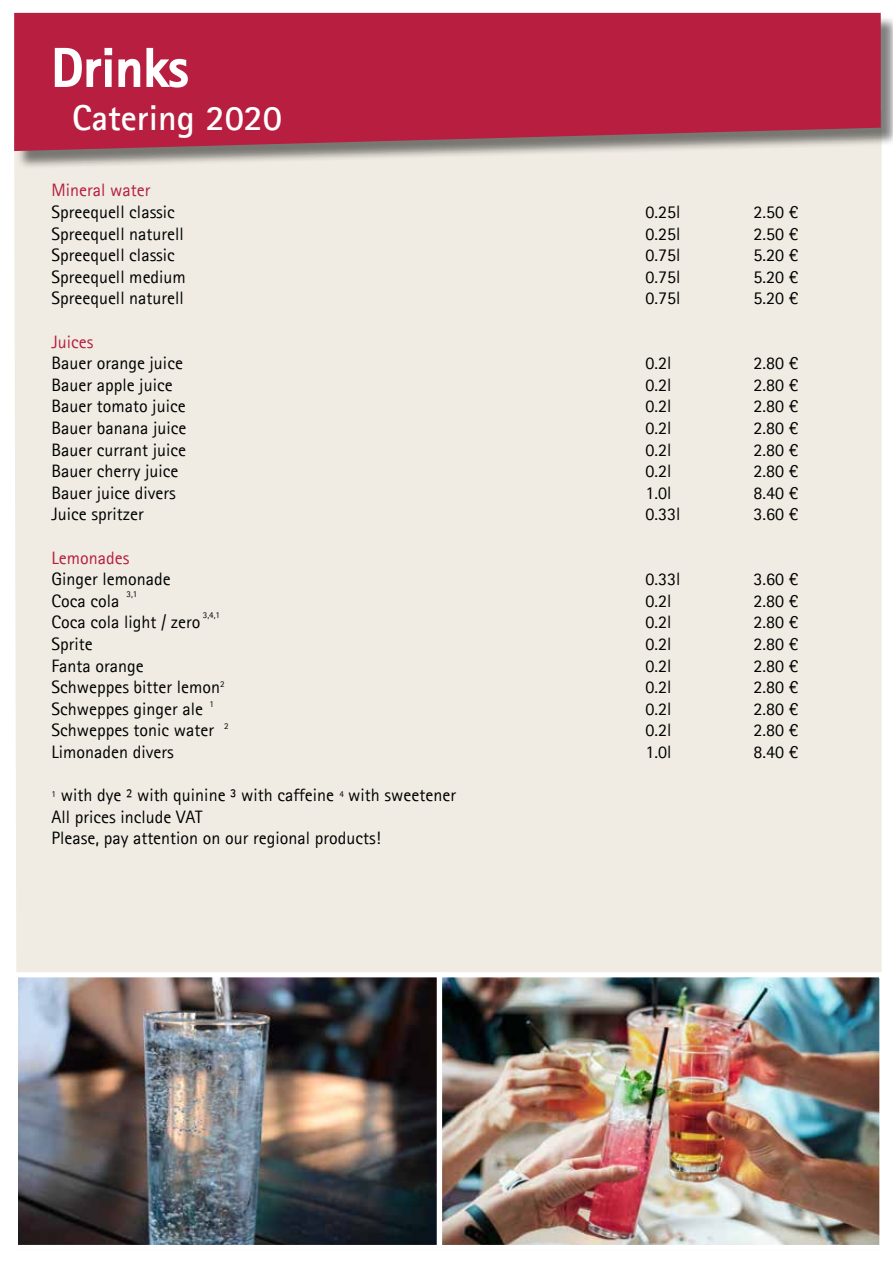
<style>
.page{position:relative;width:893px;height:1263px;background:#fff}
.page>*{position:absolute;margin:0;border:0;box-sizing:border-box;transform-origin:0 0}
.t1{font:700 54px "Agfa Rotis Sans Serif";color:#fff}
.t2{font:700 36px "Agfa Rotis Sans Serif";color:#fff}
.t3{font:18px/21.6px "Agfa Rotis Sans Serif";color:#000}
.t4{font:18px "Agfa Rotis Sans Serif";color:#b71e3f}
.t5{font:9px "Agfa Rotis Sans Serif";color:#000}
</style>
<div class="page">
<div style="left:14px;top:151px;width:868px;height:821px;background:#f0ece3"></div>
<div style="left:16px;top:15px;width:877px;height:155px;background:#000;opacity:.5"></div>
<svg style="left:14px;top:13px;width:867px;height:138px;background:#b42846"></svg>
<svg style="left:54px;top:47px;width:135px;height:42px;background:#c8546d"></svg>
<img style="left:19px;top:978px;width:860px;height:266px">
<div style="left:13px;top:972px;width:429px;height:278px;border:5px solid #fff"></div>
<div style="left:437px;top:972px;width:448px;height:278px;border:5px solid #fff"></div>
<h1 class="t1" style="left:51px;top:34px;width:138px">Drinks</h1>
<h2 class="t2" style="left:72px;top:95px;width:211px">Catering 2020</h2>
<p class="t4" style="left:51px;top:180px;width:100px">Mineral water</p>
<p class="t3" style="left:51px;top:201px;width:125px">Spreequell classic</p>
<p class="t3" style="left:645px;top:201px;width:37px">0.25l</p>
<p class="t3" style="left:753px;top:201px;width:46px">2.50 €</p>
<p class="t3" style="left:51px;top:223px;width:134px">Spreequell naturell</p>
<p class="t3" style="left:645px;top:223px;width:37px">0.25l</p>
<p class="t3" style="left:753px;top:223px;width:46px">2.50 €</p>
<p class="t3" style="left:51px;top:244px;width:125px">Spreequell classic</p>
<p class="t3" style="left:645px;top:244px;width:37px">0.75l</p>
<p class="t3" style="left:753px;top:244px;width:46px">5.20 €</p>
<p class="t3" style="left:51px;top:266px;width:136px">Spreequell medium</p>
<p class="t3" style="left:645px;top:266px;width:37px">0.75l</p>
<p class="t3" style="left:753px;top:266px;width:46px">5.20 €</p>
<p class="t3" style="left:51px;top:287px;width:134px">Spreequell naturell</p>
<p class="t3" style="left:645px;top:287px;width:37px">0.75l</p>
<p class="t3" style="left:753px;top:287px;width:46px">5.20 €</p>
<p class="t4" style="left:51px;top:331px;width:43px">Juices</p>
<p class="t3" style="left:51px;top:352px;width:133px">Bauer orange juice</p>
<p class="t3" style="left:645px;top:352px;width:28px">0.2l</p>
<p class="t3" style="left:753px;top:352px;width:46px">2.80 €</p>
<p class="t3" style="left:51px;top:374px;width:123px">Bauer apple juice</p>
<p class="t3" style="left:645px;top:374px;width:28px">0.2l</p>
<p class="t3" style="left:753px;top:374px;width:46px">2.80 €</p>
<p class="t3" style="left:51px;top:395px;width:136px">Bauer tomato juice</p>
<p class="t3" style="left:645px;top:395px;width:28px">0.2l</p>
<p class="t3" style="left:753px;top:395px;width:46px">2.80 €</p>
<p class="t3" style="left:51px;top:417px;width:136px">Bauer banana juice</p>
<p class="t3" style="left:645px;top:417px;width:28px">0.2l</p>
<p class="t3" style="left:753px;top:417px;width:46px">2.80 €</p>
<p class="t3" style="left:51px;top:439px;width:136px">Bauer currant juice</p>
<p class="t3" style="left:645px;top:439px;width:28px">0.2l</p>
<p class="t3" style="left:753px;top:439px;width:46px">2.80 €</p>
<p class="t3" style="left:51px;top:460px;width:128px">Bauer cherry juice</p>
<p class="t3" style="left:645px;top:460px;width:28px">0.2l</p>
<p class="t3" style="left:753px;top:460px;width:46px">2.80 €</p>
<p class="t3" style="left:51px;top:482px;width:126px">Bauer juice divers</p>
<p class="t3" style="left:645px;top:482px;width:28px">1.0l</p>
<p class="t3" style="left:753px;top:482px;width:46px">8.40 €</p>
<p class="t3" style="left:51px;top:503px;width:94px">Juice spritzer</p>
<p class="t3" style="left:645px;top:503px;width:37px">0.33l</p>
<p class="t3" style="left:753px;top:503px;width:46px">3.60 €</p>
<p class="t4" style="left:51px;top:547px;width:79px">Lemonades</p>
<p class="t3" style="left:51px;top:568px;width:121px">Ginger lemonade</p>
<p class="t3" style="left:645px;top:568px;width:37px">0.33l</p>
<p class="t3" style="left:753px;top:568px;width:46px">3.60 €</p>
<p class="t3" style="left:51px;top:590px;width:69px">Coca cola</p>
<p class="t3" style="left:645px;top:590px;width:28px">0.2l</p>
<p class="t3" style="left:753px;top:590px;width:46px">2.80 €</p>
<p class="t3" style="left:51px;top:611px;width:151px">Coca cola light / zero</p>
<p class="t3" style="left:645px;top:611px;width:28px">0.2l</p>
<p class="t3" style="left:753px;top:611px;width:46px">2.80 €</p>
<p class="t3" style="left:51px;top:633px;width:43px">Sprite</p>
<p class="t3" style="left:645px;top:633px;width:28px">0.2l</p>
<p class="t3" style="left:753px;top:633px;width:46px">2.80 €</p>
<p class="t3" style="left:51px;top:655px;width:94px">Fanta orange</p>
<p class="t3" style="left:645px;top:655px;width:28px">0.2l</p>
<p class="t3" style="left:753px;top:655px;width:46px">2.80 €</p>
<p class="t3" style="left:51px;top:676px;width:175px">Schweppes bitter lemon<sup>2</sup></p>
<p class="t3" style="left:645px;top:676px;width:28px">0.2l</p>
<p class="t3" style="left:753px;top:676px;width:46px">2.80 €</p>
<p class="t3" style="left:51px;top:698px;width:153px">Schweppes ginger ale</p>
<p class="t3" style="left:645px;top:698px;width:28px">0.2l</p>
<p class="t3" style="left:753px;top:698px;width:46px">2.80 €</p>
<p class="t3" style="left:51px;top:719px;width:164px">Schweppes tonic water</p>
<p class="t3" style="left:645px;top:719px;width:28px">0.2l</p>
<p class="t3" style="left:753px;top:719px;width:46px">2.80 €</p>
<p class="t3" style="left:51px;top:741px;width:124px">Limonaden divers</p>
<p class="t3" style="left:645px;top:741px;width:28px">1.0l</p>
<p class="t3" style="left:753px;top:741px;width:46px">8.40 €</p>
<p class="t3" style="left:51px;top:784px;width:406px;text-indent:9px">with dye ² with quinine ³ with caffeine with sweetener<br>All prices include VAT<br>Please, pay attention on our regional products!</p>
<p class="t5" style="left:126px;top:588px;width:12px">3,1</p>
<p class="t5" style="left:203px;top:610px;width:19px">3,4,1</p>
<p class="t5" style="left:209px;top:699px;width:6px">1</p>
<p class="t5" style="left:224px;top:720px;width:6px">2</p>
<p class="t5" style="left:51px;top:788px;width:6px">1</p>
<p class="t5" style="left:339px;top:788px;width:6px">4</p>
</div>
